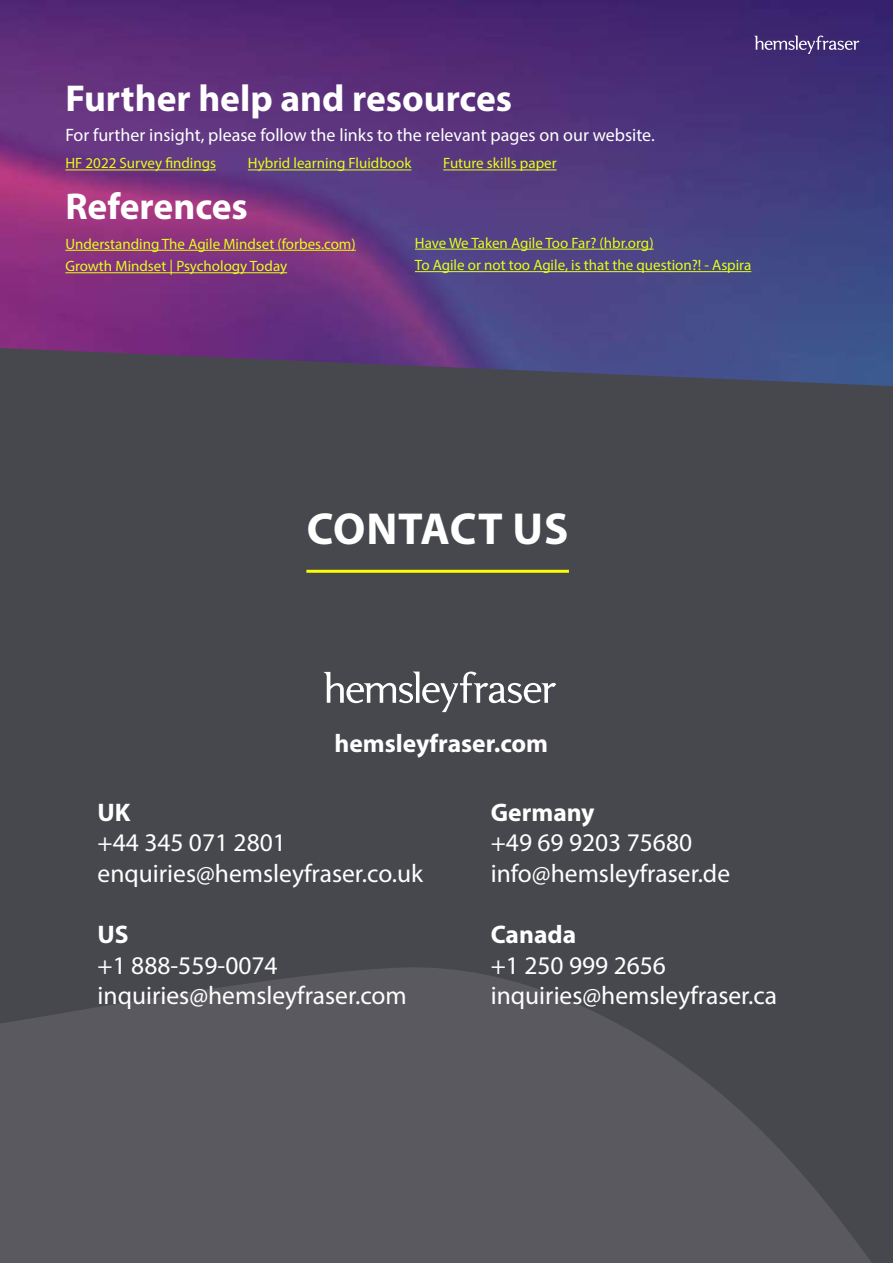
<style>
.page{position:relative;width:893px;height:1263px;background:#fff}
.page>*{position:absolute;margin:0;border:0;box-sizing:border-box;transform-origin:0 0}
.t1{font:700 45px "Myriad Pro";letter-spacing:.02em;color:#fff}
.t2{font:700 37.5px "Myriad Pro";color:#fff}
.t3{font:25.5px/30.6px "Myriad Pro";color:#fff}
.t4{font:700 25.5px "Myriad Pro";color:#fff}
.t5{font:18px "Myriad Pro";color:#fff}
.t6{font:15px/22.5px "Myriad Pro";color:#e4ff19}
</style>
<div class="page">
<img style="left:0;top:0;width:893px;height:348px">
<hr style="left:65px;top:170px;width:151px;height:1px;background:#e4ff19">
<hr style="left:248px;top:170px;width:163px;height:1px;background:#e4ff19">
<hr style="left:443px;top:170px;width:114px;height:1px;background:#e4ff19">
<hr style="left:65px;top:250px;width:291px;height:1px;background:#e4ff19">
<hr style="left:65px;top:272px;width:222px;height:1px;background:#e4ff19">
<hr style="left:415px;top:249px;width:239px;height:1px;background:#e4ff19">
<hr style="left:415px;top:271px;width:336px;height:1px;background:#e4ff19">
<svg style="left:754px;top:36px;width:105px;height:18px;background:#65548d"></svg>
<div style="left:0;top:348px;width:893px;height:615px;background:#47484e"></div>
<svg style="left:0;top:963px;width:893px;height:300px;background:#54545a"></svg>
<svg style="left:324px;top:671px;width:232px;height:41px;background:#6c6c71"></svg>
<hr style="left:306px;top:570px;width:263px;height:3px;background:#f9ff00">
<h2 class="t2" style="left:65px;top:73px;width:448px">Further help and resources</h2>
<p class="t5" style="left:65px;top:123px;width:591px">For further insight, please follow the links to the relevant pages on our website.</p>
<p class="t6" style="left:65px;top:152px;width:152px">HF 2022 Survey findings</p>
<p class="t6" style="left:248px;top:152px;width:165px">Hybrid learning Fluidbook</p>
<p class="t6" style="left:443px;top:152px;width:115px">Future skills paper</p>
<h2 class="t2" style="left:65px;top:182px;width:184px">References</h2>
<p class="t6" style="left:65px;top:232px;width:292px">Understanding The Agile Mindset (forbes.com)<br>Growth Mindset | Psychology Today</p>
<p class="t6" style="left:415px;top:231px;width:338px">Have We Taken Agile Too Far? (hbr.org)<br>To Agile or not too Agile, is that the question?! - Aspira</p>
<h1 class="t1" style="left:307px;top:499px;width:263px">CONTACT US</h1>
<h3 class="t4" style="left:334px;top:727px;width:215px">hemsleyfraser.com</h3>
<h3 class="t4" style="left:98px;top:795px;width:35px">UK</h3>
<h3 class="t3" style="left:98px;top:827px;width:327px">+44 345 071 2801 enquiries@hemsleyfraser.co.uk</h3>
<h3 class="t4" style="left:98px;top:918px;width:33px">US</h3>
<h3 class="t3" style="left:98px;top:949px;width:311px">+1 888-559-0074 inquiries@hemsleyfraser.com</h3>
<h3 class="t4" style="left:491px;top:795px;width:105px">Germany</h3>
<h3 class="t3" style="left:491px;top:827px;width:241px">+49 69 9203 75680 info@hemsleyfraser.de</h3>
<h3 class="t4" style="left:491px;top:918px;width:87px">Canada</h3>
<h3 class="t3" style="left:491px;top:949px;width:288px">+1 250 999 2656 inquiries@hemsleyfraser.ca</h3>
</div>
